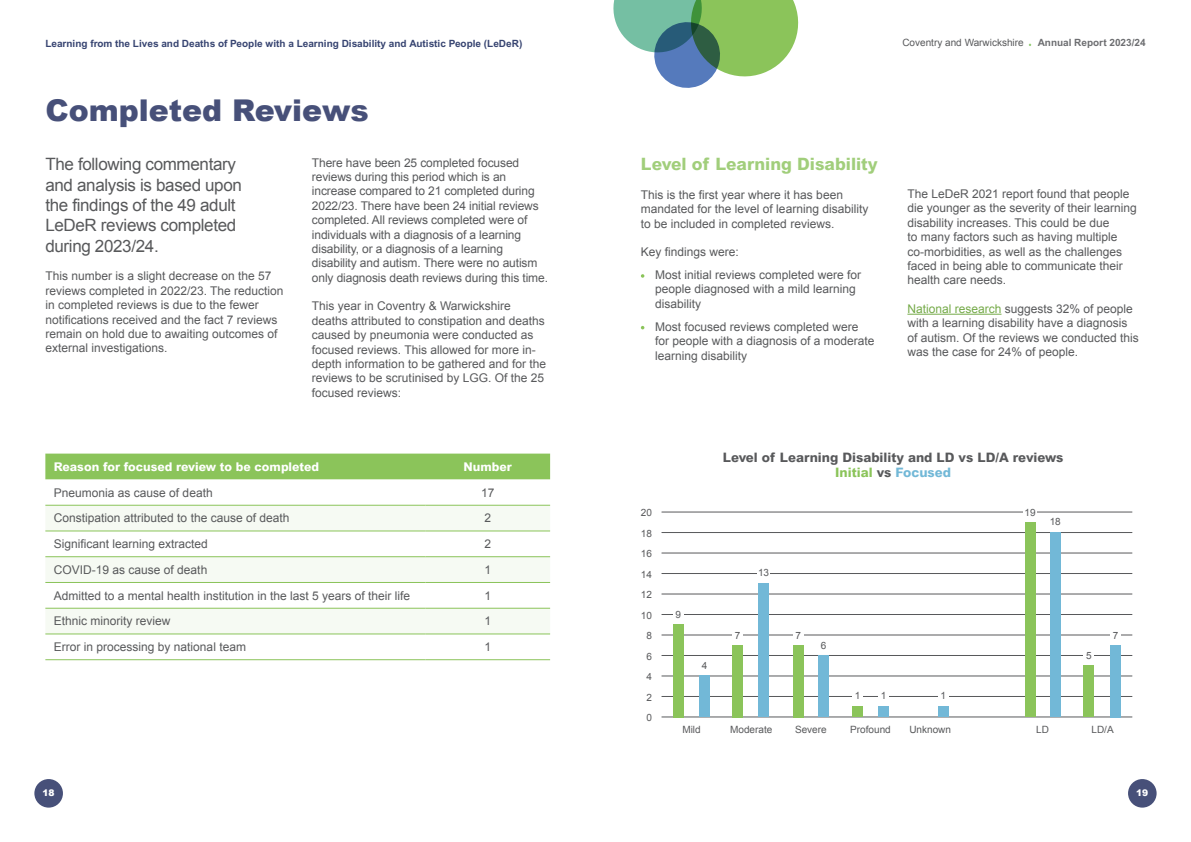
<style>
.page{position:relative;width:1191px;height:842px;background:#fff}
.page>*{position:absolute;margin:0;border:0;box-sizing:border-box;transform-origin:0 0}
.t1{font:900 30px "Arial";color:#475079}
.t2{font:17px/20.4px "Arial";letter-spacing:-.02em;color:#58595b}
.t3{font:800 17px "Arial";color:#a1ce7b}
.t4{font:800 13px/15.6px "Arial";color:#58595b;text-align:center}
.t5{font:12px/14.4px "Arial";color:#58595b}
.t6{font:800 12px "Arial";color:#fff}
.t7{font:10px/20.5px "Arial";color:#58595b;text-align:center}
.t8{font:700 10px "Arial";color:#374471}
.t9{font:700 10px "Arial";color:#6d6e71}
.t10{font:900 9.1px "Arial";color:#fff}
.s1{color:#75aa49}
.s2{color:#8bc45a}
.s3{color:#72b8d7}
</style>
<div class="page">
<hr style="left:662px;top:717px;width:470px;height:1px;background:#58595b">
<hr style="left:662px;top:696px;width:470px;height:1px;background:#58595b">
<hr style="left:662px;top:676px;width:470px;height:1px;background:#58595b">
<hr style="left:662px;top:655px;width:470px;height:1px;background:#58595b">
<hr style="left:662px;top:635px;width:470px;height:1px;background:#58595b">
<hr style="left:662px;top:614px;width:470px;height:1px;background:#58595b">
<hr style="left:662px;top:594px;width:470px;height:1px;background:#58595b">
<hr style="left:662px;top:573px;width:470px;height:1px;background:#58595b">
<hr style="left:662px;top:553px;width:470px;height:1px;background:#58595b">
<hr style="left:662px;top:532px;width:470px;height:1px;background:#58595b">
<hr style="left:662px;top:512px;width:470px;height:1px;background:#58595b">
<svg style="left:641px;top:274px;width:3px;height:4px"></svg>
<hr style="left:907px;top:314px;width:94px;height:1px;background:#75aa49">
<div style="left:45px;top:454px;width:505px;height:25px;background:#8bc45a"></div>
<svg style="left:45px;top:506px;width:505px;height:128px;fill:#f6faf3"></svg>
<hr style="left:45px;top:505px;width:380px;height:1px;background:#8bc45a">
<hr style="left:425px;top:505px;width:125px;height:1px;background:#8bc45a">
<hr style="left:45px;top:531px;width:380px;height:1px;background:#8bc45a">
<hr style="left:425px;top:531px;width:125px;height:1px;background:#8bc45a">
<hr style="left:45px;top:556px;width:380px;height:1px;background:#8bc45a">
<hr style="left:425px;top:556px;width:125px;height:1px;background:#8bc45a">
<hr style="left:45px;top:582px;width:380px;height:1px;background:#8bc45a">
<hr style="left:425px;top:582px;width:125px;height:1px;background:#8bc45a">
<hr style="left:45px;top:608px;width:380px;height:1px;background:#8bc45a">
<hr style="left:425px;top:608px;width:125px;height:1px;background:#8bc45a">
<hr style="left:45px;top:634px;width:380px;height:1px;background:#8bc45a">
<hr style="left:425px;top:634px;width:125px;height:1px;background:#8bc45a">
<hr style="left:45px;top:659px;width:380px;height:1px;background:#8bc45a">
<hr style="left:425px;top:659px;width:125px;height:1px;background:#8bc45a">
<svg style="left:613px;top:0;width:186px;height:88px"></svg>
<div style="left:673px;top:611px;width:10px;height:7px;background:#fff"></div>
<div style="left:673px;top:624px;width:10px;height:93px;background:#8bc45a"></div>
<div style="left:699px;top:676px;width:11px;height:41px;background:#72b8d7"></div>
<div style="left:757px;top:569px;width:13px;height:7px;background:#fff"></div>
<div style="left:732px;top:631px;width:11px;height:8px;background:#fff"></div>
<div style="left:758px;top:584px;width:10px;height:133px;background:#72b8d7"></div>
<div style="left:732px;top:645px;width:11px;height:72px;background:#8bc45a"></div>
<div style="left:1110px;top:631px;width:10px;height:8px;background:#fff"></div>
<div style="left:1083px;top:652px;width:11px;height:7px;background:#fff"></div>
<div style="left:1110px;top:645px;width:10px;height:72px;background:#72b8d7"></div>
<div style="left:1083px;top:665px;width:11px;height:52px;background:#8bc45a"></div>
<div style="left:1023px;top:508px;width:13px;height:7px;background:#fff"></div>
<div style="left:1050px;top:533px;width:10px;height:184px;background:#72b8d7"></div>
<div style="left:1025px;top:522px;width:10px;height:195px;background:#8bc45a"></div>
<div style="left:793px;top:631px;width:10px;height:8px;background:#fff"></div>
<div style="left:818px;top:656px;width:10px;height:61px;background:#72b8d7"></div>
<div style="left:793px;top:645px;width:10px;height:72px;background:#8bc45a"></div>
<div style="left:878px;top:706px;width:10px;height:11px;background:#72b8d7"></div>
<div style="left:852px;top:706px;width:10px;height:11px;background:#8bc45a"></div>
<div style="left:878px;top:692px;width:10px;height:7px;background:#fff"></div>
<div style="left:852px;top:692px;width:10px;height:7px;background:#fff"></div>
<div style="left:938px;top:706px;width:10px;height:11px;background:#72b8d7"></div>
<div style="left:938px;top:692px;width:10px;height:7px;background:#fff"></div>
<div style="left:1128px;top:779px;width:28px;height:29px;background:#475079;border-radius:50%"></div>
<div style="left:34px;top:779px;width:29px;height:29px;background:#475079;border-radius:50%"></div>
<p class="t8" style="left:45px;top:37px;width:478px">Learning from the Lives and Deaths of People with a Learning Disability and Autistic People (LeDeR)</p>
<p class="t7" style="left:902px;top:32px;width:123px">Coventry and Warwickshire</p>
<p class="t9" style="left:1037px;top:37px;width:109px">Annual Report 2023/24</p>
<h1 class="t1" style="left:45px;top:88px;width:325px">Completed Reviews</h1>
<h2 class="t2" style="left:45px;top:154px;width:198px">The following commentary and analysis is based upon the findings of the 49 adult<br>LeDeR reviews completed during 2023/24.</h2>
<p class="t5" style="left:45px;top:269px;width:240px">This number is a slight decrease on the 57 reviews completed in 2022/23. The reduction in completed reviews is due to the fewer notifications received and the fact 7 reviews remain on hold due to awaiting outcomes of external investigations.</p>
<p class="t5" style="left:312px;top:155px;width:238px">There have been 25 completed focused reviews during this period which is an increase compared to 21 completed during 2022/23. There have been 24 initial reviews completed. All reviews completed were of individuals with a diagnosis of a learning disability, or a diagnosis of a learning disability and autism. There were no autism only diagnosis death reviews during this time.</p>
<p class="t5" style="left:312px;top:299px;width:236px">This year in Coventry &amp; Warwickshire deaths attributed to constipation and deaths caused by pneumonia were conducted as focused reviews. This allowed for more in&shy;depth information to be gathered and for the reviews to be scrutinised by LGG. Of the 25 focused reviews:</p>
<p class="t6" style="left:54px;top:459px;width:267px">Reason for focused review to be completed</p>
<p class="t6" style="left:463px;top:459px;width:50px">Number</p>
<p class="t5" style="left:54px;top:485px;width:160px">Pneumonia as cause of death</p>
<p class="t5" style="left:481px;top:485px;width:15px">17</p>
<p class="t5" style="left:54px;top:511px;width:237px">Constipation attributed to the cause of death</p>
<p class="t5" style="left:484px;top:511px;width:8px">2</p>
<p class="t5" style="left:54px;top:537px;width:156px">Significant learning extracted</p>
<p class="t5" style="left:484px;top:537px;width:8px">2</p>
<p class="t5" style="left:54px;top:563px;width:155px">COVID-19 as cause of death</p>
<p class="t5" style="left:484px;top:563px;width:8px">1</p>
<p class="t5" style="left:54px;top:588px;width:358px">Admitted to a mental health institution in the last 5 years of their life</p>
<p class="t5" style="left:484px;top:588px;width:8px">1</p>
<p class="t5" style="left:54px;top:614px;width:118px">Ethnic minority review</p>
<p class="t5" style="left:484px;top:614px;width:8px">1</p>
<p class="t5" style="left:54px;top:640px;width:194px">Error in processing by national team</p>
<p class="t5" style="left:484px;top:640px;width:8px">1</p>
<h2 class="t3" style="left:641px;top:154px;width:238px">Level of Learning Disability</h2>
<p class="t5" style="left:641px;top:187px;width:229px">This is the first year where it has been mandated for the level of learning disability to be included in completed reviews.</p>
<p class="t5" style="left:655px;top:241px;width:208px;line-height:22.9px;text-indent:-14px">Key findings were:<br>Most initial reviews completed were for</p>
<p class="t5" style="left:655px;top:282px;width:202px">people diagnosed with a mild learning disability</p>
<p class="t5" style="left:655px;top:319px;width:221px">Most focused reviews completed were for people with a diagnosis of a moderate learning disability</p>
<p class="t5" style="left:907px;top:187px;width:231px">The LeDeR 2021 report found that people die younger as the severity of their learning disability increases. This could be due<br>to many factors such as having multiple co-morbidities, as well as the challenges faced in being able to communicate their health care needs.</p>
<p class="t5" style="left:907px;top:302px;width:233px"><span class="s1">National research</span> suggests 32% of people with a learning disability have a diagnosis of autism. Of the reviews we conducted this was the case for 24% of people.</p>
<p class="t7" style="left:641px;top:502px;width:13px">20<br>18<br>16<br>14<br>12<br>10<br>8<br>6<br>4<br>2<br>0</p>
<p class="t4" style="left:723px;top:449px;width:342px">Level of Learning Disability and LD vs LD/A reviews<br><span class="s2">Initial</span> vs <span class="s3">Focused</span></p>
<p class="t7" style="left:675px;top:604px;width:7px">9</p>
<p class="t7" style="left:702px;top:655px;width:7px">4</p>
<p class="t7" style="left:758px;top:563px;width:13px">13</p>
<p class="t7" style="left:1024px;top:502px;width:13px">19</p>
<p class="t7" style="left:1049px;top:511px;width:13px">18</p>
<p class="t7" style="left:735px;top:625px;width:7px">7</p>
<p class="t7" style="left:1113px;top:625px;width:7px">7</p>
<p class="t7" style="left:1086px;top:645px;width:7px">5</p>
<p class="t7" style="left:795px;top:625px;width:7px">7</p>
<p class="t7" style="left:821px;top:635px;width:7px">6</p>
<p class="t7" style="left:854px;top:685px;width:7px">1</p>
<p class="t7" style="left:881px;top:685px;width:7px">1</p>
<p class="t7" style="left:940px;top:685px;width:7px">1</p>
<p class="t7" style="left:682px;top:719px;width:20px">Mild</p>
<p class="t7" style="left:730px;top:719px;width:44px">Moderate</p>
<p class="t7" style="left:795px;top:719px;width:33px">Severe</p>
<p class="t7" style="left:850px;top:719px;width:42px">Profound</p>
<p class="t7" style="left:909px;top:719px;width:43px">Unknown</p>
<p class="t7" style="left:1036px;top:719px;width:14px">LD</p>
<p class="t7" style="left:1091px;top:719px;width:24px">LD/A</p>
<p class="t10" style="left:43px;top:786px;width:14px">18</p>
<p class="t10" style="left:1136px;top:786px;width:14px">19</p>
</div>
